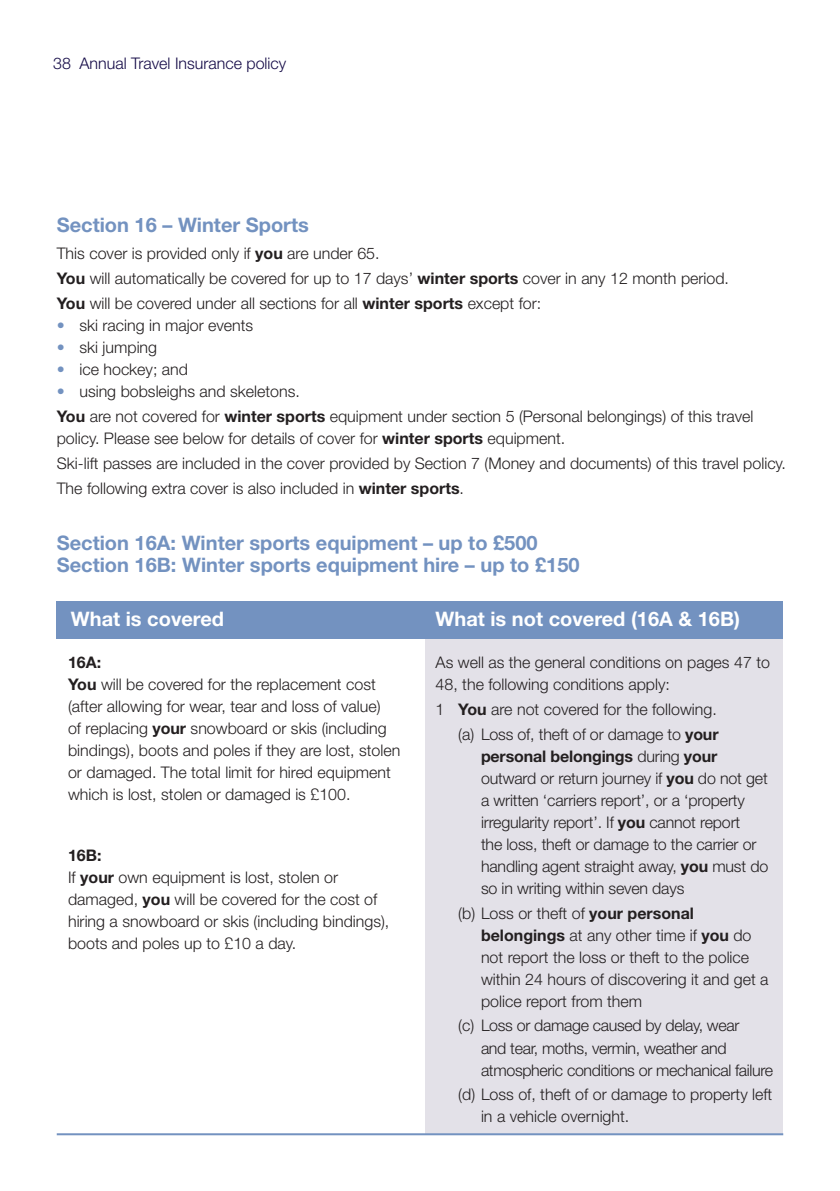
<style>
.page{position:relative;width:840px;height:1191px;background:#fff}
.page>*{position:absolute;margin:0;border:0;box-sizing:border-box;transform-origin:0 0}
.t1{font:700 20px/22px "Helvetica Neue";color:#7392c0}
.t2{font:700 20px "Helvetica Neue";color:#fff}
.t3{font:300 16px/22px "Helvetica Neue";color:#231f20}
.t4{font:300 16px/22px "Helvetica Neue";letter-spacing:-.02em;color:#231f20}
.t5{font:300 16px "Helvetica Neue";color:#150b47}
.s1{font-weight:700}
.s2{color:#7392c0}
</style>
<div class="page">
<div style="left:425px;top:631px;width:357px;height:502px;background:#e3e1e8"></div>
<div style="left:57px;top:601px;width:725px;height:38px;background:#7392c0"></div>
<hr style="left:57px;top:1133px;width:725px;height:2px;background:#7392c0">
<p class="t5" style="left:53px;top:58px;width:234px">38 Annual Travel Insurance policy</p>
<p class="t1" style="left:57px;top:215px;width:253px">Section 16 – Winter Sports</p>
<p class="t3" style="left:57px;top:243px;width:673px;line-height:24.8px">This cover is provided only if <span class="s1">you</span> are under 65.<br><span class="s1">You</span> will automatically be covered for up to 17 days’ <span class="s1">winter sports</span> cover in any 12 month period.<br><span class="s1">You</span> will be covered under all sections for all <span class="s1">winter sports</span> except for:</p>
<p class="t3" style="left:57px;top:316px;width:198px"><span class="s2">•</span> ski racing in major events</p>
<p class="t3" style="left:57px;top:338px;width:102px"><span class="s2">•</span> ski jumping</p>
<p class="t3" style="left:57px;top:360px;width:133px"><span class="s2">•</span> ice hockey; and</p>
<p class="t3" style="left:57px;top:380px;width:697px;line-height:24.8px"><span class="s2">•</span> using bobsleighs and skeletons.<br><span class="s1">You</span> are not covered for <span class="s1">winter sports</span> equipment under section 5 (Personal belongings) of this travel</p>
<p class="t3" style="left:57px;top:427px;width:730px;line-height:24.8px">policy. Please see below for details of cover for <span class="s1">winter sports</span> equipment.<br>Ski-lift passes are included in the cover provided by Section 7 (Money and documents) of this travel policy.<br>The following extra cover is also included in <span class="s1">winter sports</span>.</p>
<p class="t1" style="left:57px;top:533px;width:524px">Section 16A: Winter sports equipment – up to £500<br>Section 16B: Winter sports equipment hire – up to £150</p>
<p class="t2" style="left:71px;top:611px;width:154px">What is covered</p>
<p class="t2" style="left:435px;top:611px;width:306px">What is not covered (16A &amp; 16B)</p>
<p class="t3" style="left:68px;top:652px;width:333px"><span class="s1">16A:<br>You</span> will be covered for the replacement cost (after allowing for wear, tear and loss of value)<br>of replacing <span class="s1">your</span> snowboard or skis (including bindings), boots and poles if they are lost, stolen or damaged. The total limit for hired equipment which is lost, stolen or damaged is £100.</p>
<p class="t3" style="left:68px;top:845px;width:322px"><span class="s1">16B:<br></span>If <span class="s1">your</span> own equipment is lost, stolen or damaged, <span class="s1">you</span> will be covered for the cost of hiring a snowboard or skis (including bindings), boots and poles up to £10 a day.</p>
<p class="t3" style="left:435px;top:653px;width:336px">As well as the general conditions on pages 47 to<br>48, the following conditions apply:</p>
<p class="t3" style="left:435px;top:698px;width:284px;line-height:24.8px;text-align:right">1 <span class="s1">You</span> are not covered for the following. (a) Loss of, theft of or damage to <span class="s1">your</span></p>
<p class="t3" style="left:480px;top:746px;width:289px"><span class="s1">personal belongings</span> during <span class="s1">your </span>outward or return journey if <span class="s1">you</span> do not get a written ‘carriers report’, or a ‘property irregularity report’. If <span class="s1">you</span> cannot report<br>the loss, theft or damage to the carrier or handling agent straight away, <span class="s1">you</span> must do so in writing within seven days</p>
<p class="t3" style="left:480px;top:903px;width:289px;text-indent:-23px">(b) Loss or theft of <span class="s1">your personal belongings</span> at any other time if <span class="s1">you</span> do not report the loss or theft to the police within 24 hours of discovering it and get a police report from them</p>
<p class="t4" style="left:480px;top:1016px;width:293px;text-indent:-23px">(c) Loss or damage caused by delay, wear<br>and tear, moths, vermin, weather and atmospheric conditions or mechanical failure</p>
<p class="t3" style="left:480px;top:1085px;width:293px;text-indent:-23px">(d) Loss of, theft of or damage to property left in a vehicle overnight.</p>
</div>
